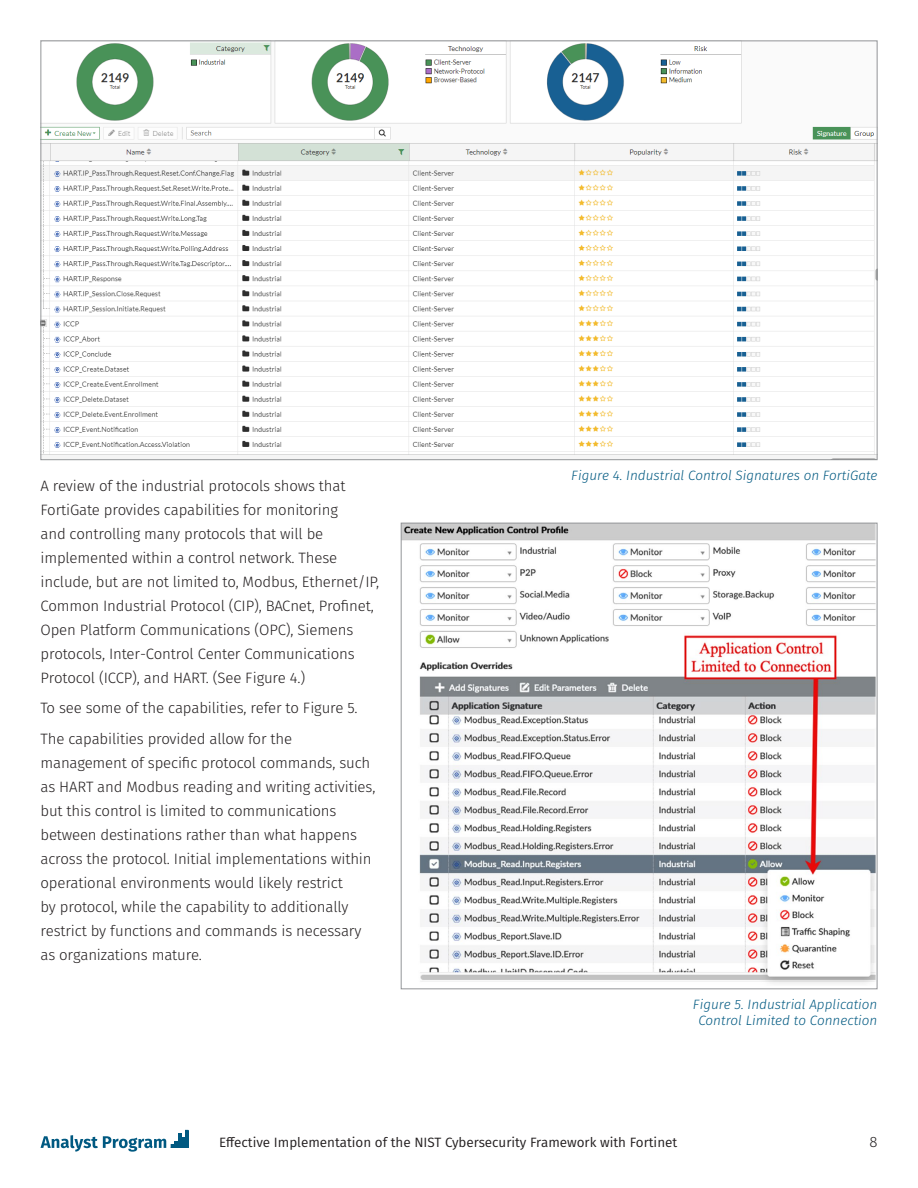
<style>
.page{position:relative;width:918px;height:1188px;background:#fff}
.page>*{position:absolute;margin:0;border:0;box-sizing:border-box;transform-origin:0 0}
.t1{font:300 15px/24px "Fira Sans";letter-spacing:-.01em;color:#231f20}
.t2{font:italic 300 13.5px/16.5px "Fira Sans";color:#005981;text-align:center}
.t3{font:13.5px "Fira Sans";color:#231f20}
</style>
<div class="page">
<hr style="left:178px;top:1133px;width:3px;height:15px;background:#005981">
<hr style="left:186px;top:1130px;width:3px;height:18px;background:#005981">
<svg style="left:41px;top:1135px;width:145px;height:17px"></svg>
<img style="left:42px;top:42px;width:834px;height:413px">
<img style="left:403px;top:525px;width:472px;height:459px">
<p class="t1" style="left:40px;top:473px;width:340px">A review of the industrial protocols shows that FortiGate provides capabilities for monitoring<br>and controlling many protocols that will be implemented within a control network. These include, but are not limited to, Modbus, Ethernet/IP, Common Industrial Protocol (CIP), BACnet, Profinet, Open Platform Communications (OPC), Siemens protocols, Inter-Control Center Communications Protocol (ICCP), and HART. (See Figure 4.)</p>
<p class="t1" style="left:40px;top:693px;width:319px;line-height:30.8px">To see some of the capabilities, refer to Figure 5.<br>The capabilities provided allow for the</p>
<p class="t1" style="left:40px;top:751px;width:336px">management of specific protocol commands, such as HART and Modbus reading and writing activities, but this control is limited to communications between destinations rather than what happens across the protocol. Initial implementations within operational environments would likely restrict<br>by protocol, while the capability to additionally restrict by functions and commands is necessary as organizations mature.</p>
<p class="t2" style="left:571px;top:467px;width:308px">Figure 4. Industrial Control Signatures on FortiGate</p>
<p class="t2" style="left:693px;top:996px;width:186px">Figure 5. Industrial Application<br>Control Limited to Connection</p>
<p class="t3" style="left:219px;top:1132px;width:460px">Effective Implementation of the NIST Cybersecurity Framework with Fortinet</p>
<p class="t1" style="left:869px;top:1130px;width:10px">8</p>
</div>
